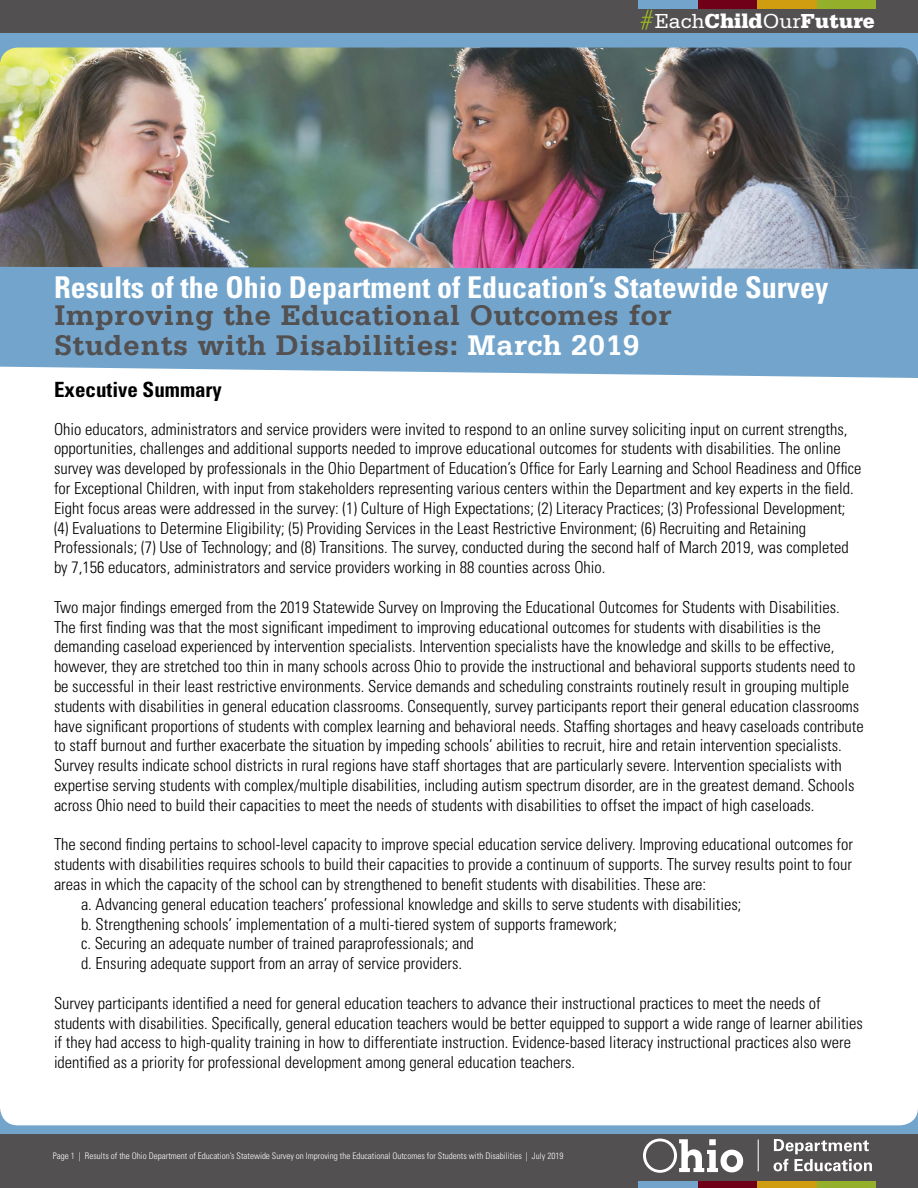
<style>
.page{position:relative;width:918px;height:1188px;background:#fff}
.page>*{position:absolute;margin:0;border:0;box-sizing:border-box;transform-origin:0 0}
.COVER_AHD{font:700 condensed 30px/27px "Univers LT Std";color:#fff}
.COVER_AHD-2{font:700 30px "Serifa Std";letter-spacing:.02em;color:#525051}
.t1{font:900 21.45px "Serifa Std";color:#fff}
.t2{font:700 condensed 21px "Univers LT Std";color:#000}
.t3{font:300 condensed 16.5px/19.8px "Univers LT Std";color:#000}
.t4{font:300 condensed 9px "Univers LT Std";color:#fff}
.s1{font-weight:400}
.s2{font-family:"Serifa Std";font-stretch:normal;color:#525051}
.s3{color:#fff}
</style>
<div class="page">
<div style="left:0;top:1115px;width:918px;height:73px;background:#525051"></div>
<div style="left:0;top:0;width:918px;height:36px;background:#525051"></div>
<div style="left:0;top:33px;width:918px;height:30px;background:#73a5cc"></div>
<div style="left:0;top:1105px;width:918px;height:29px;background:#73a5cc"></div>
<div style="left:816px;top:0;width:60px;height:8px;background:#94af2a"></div>
<div style="left:757px;top:0;width:59px;height:8px;background:#d19d10"></div>
<div style="left:698px;top:0;width:59px;height:8px;background:#700017"></div>
<div style="left:639px;top:0;width:59px;height:8px;background:#73a5cc"></div>
<svg style="left:640px;top:10px;width:13px;height:20px"></svg>
<div style="left:816px;top:1181px;width:60px;height:7px;background:#94af2a"></div>
<div style="left:757px;top:1181px;width:59px;height:7px;background:#d19d10"></div>
<div style="left:698px;top:1181px;width:59px;height:7px;background:#700017"></div>
<div style="left:639px;top:1181px;width:59px;height:7px;background:#73a5cc"></div>
<svg style="left:643px;top:1139px;width:100px;height:34px"></svg>
<hr style="left:758px;top:1139px;width:1px;height:32px;background:#fff">
<svg style="left:774px;top:1139px;width:98px;height:32px"></svg>
<div style="left:0;top:50px;width:918px;height:1075px;background:#fff;border-radius:18px"></div>
<img style="left:0;top:48px;width:918px;height:219px">
<div style="left:0;top:267px;width:918px;height:111px;background:#73a5cc"></div>
<h2 class="t1" style="left:655px;top:8px;width:222px"><span class="s1">Each</span>Child<span class="s1">Our</span>Future</h2>
<p class="COVER_AHD" style="left:54px;top:273px;width:776px">Results of the Ohio Department of Education’s Statewide Survey<br><span class="s2">Improving the Educational Outcomes for</span></p>
<p class="COVER_AHD-2" style="left:54px;top:327px;width:587px">Students with Disabilities: <span class="s3">March 2019</span></p>
<p class="t2" style="left:54px;top:376px;width:169px">Executive Summary</p>
<p class="t3" style="left:54px;top:419px;width:809px">Ohio educators, administrators and service providers were invited to respond to an online survey soliciting input on current strengths, opportunities, challenges and additional supports needed to improve educational outcomes for students with disabilities. The online survey was developed by professionals in the Ohio Department of Education’s Office for Early Learning and School Readiness and Office for Exceptional Children, with input from stakeholders representing various centers within the Department and key experts in the field.<br>Eight focus areas were addressed in the survey: (1) Culture of High Expectations; (2) Literacy Practices; (3) Professional Development; (4) Evaluations to Determine Eligibility; (5) Providing Services in the Least Restrictive Environment; (6) Recruiting and Retaining Professionals; (7) Use of Technology; and (8) Transitions. The survey, conducted during the second half of March 2019, was completed by 7,156 educators, administrators and service providers working in 88 counties across Ohio.</p>
<p class="t3" style="left:54px;top:597px;width:811px">Two major findings emerged from the 2019 Statewide Survey on Improving the Educational Outcomes for Students with Disabilities.<br>The first finding was that the most significant impediment to improving educational outcomes for students with disabilities is the demanding caseload experienced by intervention specialists. Intervention specialists have the knowledge and skills to be effective, however, they are stretched too thin in many schools across Ohio to provide the instructional and behavioral supports students need to be successful in their least restrictive environments. Service demands and scheduling constraints routinely result in grouping multiple students with disabilities in general education classrooms. Consequently, survey participants report their general education classrooms have significant proportions of students with complex learning and behavioral needs. Staffing shortages and heavy caseloads contribute to staff burnout and further exacerbate the situation by impeding schools’ abilities to recruit, hire and retain intervention specialists.<br>Survey results indicate school districts in rural regions have staff shortages that are particularly severe. Intervention specialists with expertise serving students with complex/multiple disabilities, including autism spectrum disorder, are in the greatest demand. Schools across Ohio need to build their capacities to meet the needs of students with disabilities to offset the impact of high caseloads.</p>
<p class="t3" style="left:54px;top:835px;width:800px;text-align:justify">The second finding pertains to school-level capacity to improve special education service delivery. Improving educational outcomes for students with disabilities requires schools to build their capacities to provide a continuum of supports. The survey results point to four areas in which the capacity of the school can by strengthened to benefit students with disabilities. These are:</p>
<p class="t3" style="left:81px;top:894px;width:662px">a. Advancing general education teachers’ professional knowledge and skills to serve students with disabilities;</p>
<p class="t3" style="left:81px;top:914px;width:538px">b. Strengthening schools’ implementation of a multi-tiered system of supports framework;</p>
<p class="t3" style="left:81px;top:934px;width:394px">c. Securing an adequate number of trained paraprofessionals; and</p>
<p class="t3" style="left:81px;top:953px;width:383px">d. Ensuring adequate support from an array of service providers.</p>
<p class="t3" style="left:54px;top:993px;width:811px">Survey participants identified a need for general education teachers to advance their instructional practices to meet the needs of students with disabilities. Specifically, general education teachers would be better equipped to support a wide range of learner abilities if they had access to high-quality training in how to differentiate instruction. Evidence-based literacy instructional practices also were identified as a priority for professional development among general education teachers.</p>
<p class="t4" style="left:53px;top:1150px;width:512px">Page 1 | Results of the Ohio Department of Education’s Statewide Survey on Improving the Educational Outcomes for Students with Disabilities | July 2019</p>
</div>
